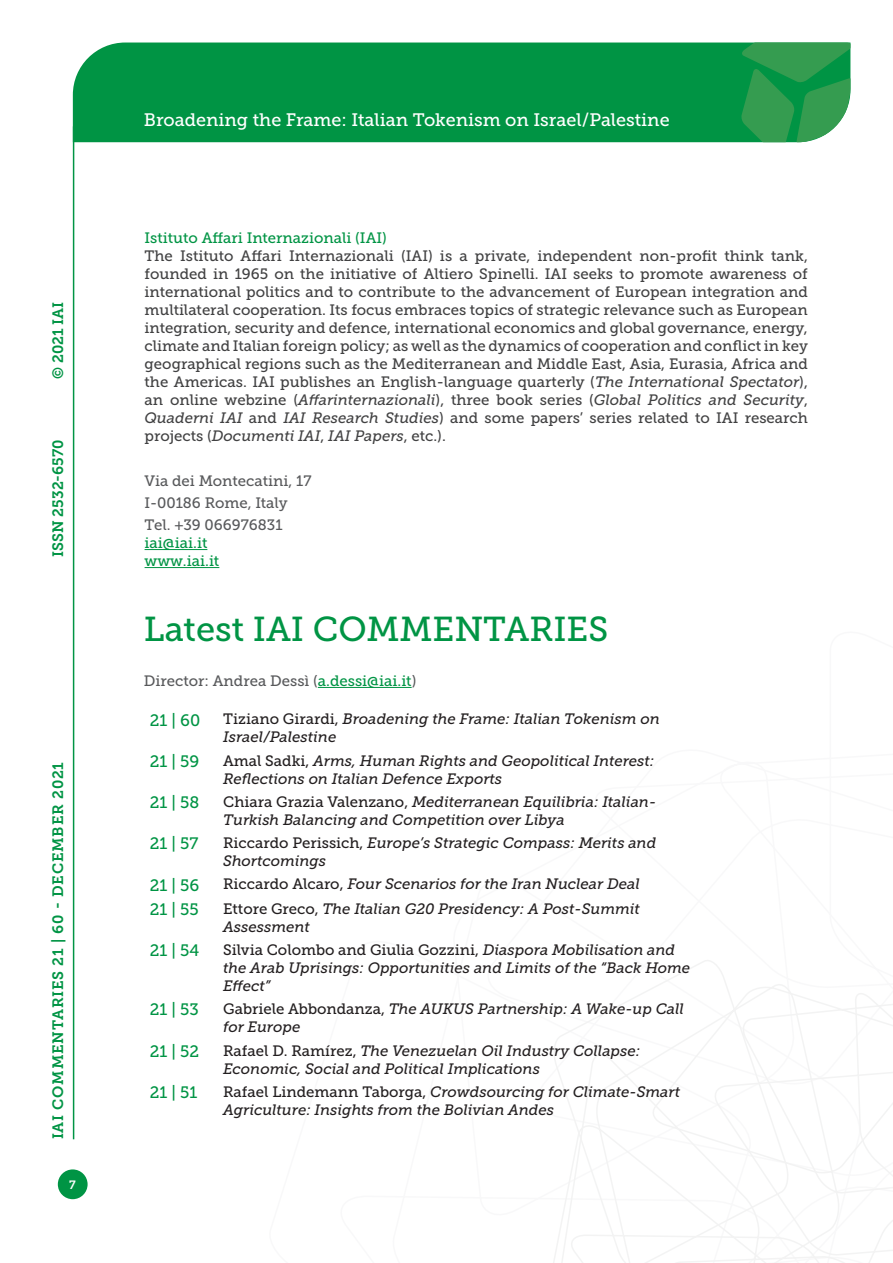
<style>
.page{position:relative;width:893px;height:1263px;background:#fff}
.page>*{position:absolute;margin:0;border:0;box-sizing:border-box;transform-origin:0 0}
.t1{font:34.5px "Museo Slab 500";color:#009444}
.t2{font:18px "Museo Slab 500";color:#fff}
.t3{font:16.5px "Museo Slab 500";color:#009444}
.t4{font:15px/18px "Museo Slab 500";color:#414142;text-align:justify}
.Elenco_paper{font:italic 15px/18px "Museo Slab 500";color:#231f20}
.t5{font:15px "Museo Slab 500";color:#58595b}
.t6{font:15px "Museo Slab 500";color:#009444}
.t7{font:15px "Museo Slab 700";letter-spacing:.05em;color:#009444}
.t8{font:15px "Museo Slab 700";color:#009444}
.t9{font:12px "Museo Slab 700";color:#fff}
.s1{font-style:italic}
.s2{color:#009444}
.s3{font-style:normal}
</style>
<div class="page">
<svg style="left:553px;top:960px;width:340px;height:303px"></svg>
<div style="left:73px;top:43px;width:668px;height:99px;background:#009444"></div>
<svg style="left:741px;top:43px;width:109px;height:99px;background:#319e55"></svg>
<div style="left:58px;top:1169px;width:30px;height:30px;background:#009444;border-radius:50%"></div>
<hr style="left:73px;top:126px;width:1px;height:1013px;background:#009444">
<hr style="left:318px;top:687px;width:94px;height:1px;background:#009444">
<hr style="left:145px;top:549px;width:62px;height:1px;background:#009444">
<hr style="left:145px;top:567px;width:74px;height:1px;background:#009444">
<p class="t7" style="left:50px;top:379px;width:79px;rotate:-90deg">© 2021 IAI</p>
<p class="t8" style="left:50px;top:557px;width:119px;rotate:-90deg">ISSN 2532-6570</p>
<p class="t7" style="left:50px;top:1139px;width:379px;rotate:-90deg">IAI COMMENTARIES 21 | 60 - DECEMBER 2021</p>
<p class="t9" style="left:69px;top:1178px;width:8px">7</p>
<p class="t2" style="left:144px;top:110px;width:527px">Broadening the Frame: Italian Tokenism on Israel/Palestine</p>
<p class="t6" style="left:145px;top:229px;width:244px">Istituto Affari Internazionali (IAI)</p>
<p class="t4" style="left:145px;top:247px;width:665px">The Istituto Affari Internazionali (IAI) is a private, independent non-profit think tank, founded in 1965 on the initiative of Altiero Spinelli. IAI seeks to promote awareness of international politics and to contribute to the advancement of European integration and multilateral cooperation. Its focus embraces topics of strategic relevance such as European integration, security and defence, international economics and global governance, energy, climate and Italian foreign policy; as well as the dynamics of cooperation and conflict in key geographical regions such as the Mediterranean and Middle East, Asia, Eurasia, Africa and the Americas. IAI publishes an English-language quarterly (<span class="s1">The International Spectator</span>), an online webzine (<span class="s1">Affarinternazionali</span>), three book series (<span class="s1">Global Politics and Security</span>, <span class="s1">Quaderni IAI</span> and <span class="s1">IAI Research Studies</span>) and some papers’ series related to IAI research projects (<span class="s1">Documenti IAI</span>, <span class="s1">IAI Papers</span>, etc.).</p>
<p class="t5" style="left:145px;top:472px;width:168px">Via dei Montecatini, 17</p>
<p class="t5" style="left:145px;top:494px;width:145px">I-00186 Rome, Italy</p>
<p class="t5" style="left:145px;top:516px;width:140px">Tel. +39 066976831</p>
<p class="t6" style="left:145px;top:534px;width:64px">iai@iai.it</p>
<p class="t6" style="left:145px;top:552px;width:76px">www.iai.it</p>
<p class="t1" style="left:144px;top:610px;width:466px">Latest IAI COMMENTARIES</p>
<p class="t5" style="left:144px;top:672px;width:274px">Director: Andrea Dessì (<span class="s2">a.dessi@iai.it</span>)</p>
<p class="t3" style="left:150px;top:711px;width:52px">21 | 60</p>
<p class="Elenco_paper" style="left:223px;top:710px;width:438px"><span class="s3">Tiziano Girardi,</span> Broadening the Frame: Italian Tokenism on<br>Israel/Palestine</p>
<p class="t3" style="left:150px;top:752px;width:51px">21 | 59</p>
<p class="Elenco_paper" style="left:223px;top:752px;width:433px"><span class="s3">Amal Sadki,</span> Arms, Human Rights and Geopolitical Interest:<br>Reflections on Italian Defence Exports</p>
<p class="t3" style="left:150px;top:793px;width:51px">21 | 58</p>
<p class="Elenco_paper" style="left:223px;top:793px;width:434px"><span class="s3">Chiara Grazia Valenzano,</span> Mediterranean Equilibria: Italian-<br>Turkish Balancing and Competition over Libya</p>
<p class="t3" style="left:150px;top:834px;width:50px">21 | 57</p>
<p class="Elenco_paper" style="left:223px;top:834px;width:435px"><span class="s3">Riccardo Perissich,</span> Europe’s Strategic Compass: Merits and<br>Shortcomings</p>
<p class="t3" style="left:150px;top:876px;width:51px">21 | 56</p>
<p class="Elenco_paper" style="left:223px;top:875px;width:418px"><span class="s3">Riccardo Alcaro,</span> Four Scenarios for the Iran Nuclear Deal</p>
<p class="t3" style="left:150px;top:900px;width:50px">21 | 55</p>
<p class="Elenco_paper" style="left:223px;top:900px;width:418px"><span class="s3">Ettore Greco,</span> The Italian G20 Presidency: A Post-Summit<br>Assessment</p>
<p class="t3" style="left:150px;top:941px;width:51px">21 | 54</p>
<p class="Elenco_paper" style="left:223px;top:941px;width:469px"><span class="s3">Silvia Colombo and Giulia Gozzini,</span> Diaspora Mobilisation and the Arab Uprisings: Opportunities and Limits of the “Back Home<br>Effect”</p>
<p class="t3" style="left:150px;top:1000px;width:51px">21 | 53</p>
<p class="Elenco_paper" style="left:223px;top:1000px;width:462px"><span class="s3">Gabriele Abbondanza,</span> The AUKUS Partnership: A Wake-up Call for Europe</p>
<p class="t3" style="left:150px;top:1042px;width:51px">21 | 52</p>
<p class="Elenco_paper" style="left:223px;top:1041px;width:419px"><span class="s3">Rafael D. Ramírez,</span> The Venezuelan Oil Industry Collapse:<br>Economic, Social and Political Implications</p>
<p class="t3" style="left:150px;top:1083px;width:49px">21 | 51</p>
<p class="Elenco_paper" style="left:223px;top:1083px;width:458px"><span class="s3">Rafael Lindemann Taborga,</span> Crowdsourcing for Climate-Smart<br>Agriculture: Insights from the Bolivian Andes</p>
</div>
